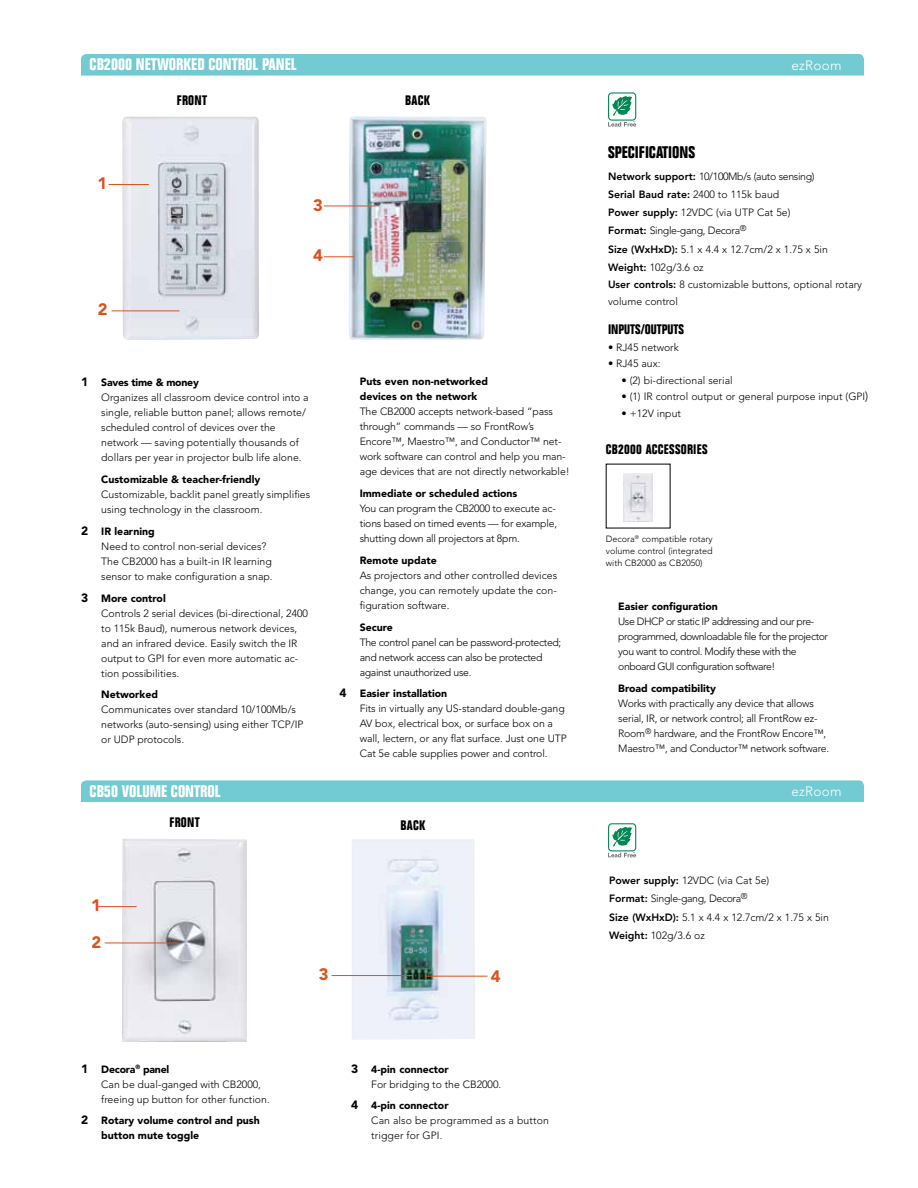
<style>
.page{position:relative;width:918px;height:1188px;background:#fff}
.page>*{position:absolute;margin:0;border:0;box-sizing:border-box;transform-origin:0 0}
.t1{font:700 condensed 16.5px "Folio";color:#fff}
.t2{font:700 condensed 16.5px "Folio";color:#000}
.t3{font:900 16.5px/36.3px "Avenir";color:#d9531e}
.t4{font:700 condensed 13.5px "Folio";letter-spacing:.02em;color:#000}
.t5{font:300 13.5px "Avenir";letter-spacing:.02em;color:#fff}
.t6{font:300 10.5px/15px "Avenir";color:#000}
.t7{font:300 10.5px/15px "Avenir";letter-spacing:-.02em;color:#000}
.t8{font:900 10.5px/15px "Avenir";color:#000}
.t9{font:300 10.5px/15px "Avenir";letter-spacing:-.04em;color:#000}
.t10{font:300 10.5px/15px "Avenir";letter-spacing:-.03em;color:#000}
.t11{font:300 9px/12px "Avenir";color:#000;text-align:justify}
.s1{font-weight:900;font-size:12px}
.s2{font-weight:900}
.s3{font-weight:800}
.s4{font-size:12px}
</style>
<div class="page">
<div style="left:81px;top:54px;width:783px;height:22px;background:#72cbd2"></div>
<img style="left:122px;top:116px;width:137px;height:224px">
<hr style="left:111px;top:311px;width:68px;height:1px;background:#d9531e">
<hr style="left:108px;top:184px;width:41px;height:1px;background:#d9531e">
<div style="left:608px;top:92px;width:28px;height:29px;border:1px solid #008752;border-radius:3px"></div>
<svg style="left:608px;top:96px;width:28px;height:31px"></svg>
<img style="left:348px;top:116px;width:139px;height:224px">
<hr style="left:324px;top:206px;width:51px;height:1px;background:#d9531e">
<hr style="left:324px;top:256px;width:30px;height:1px;background:#d9531e">
<img style="left:623px;top:473px;width:30px;height:49px">
<div style="left:81px;top:780px;width:783px;height:22px;background:#72cbd2"></div>
<img style="left:122px;top:838px;width:124px;height:204px">
<hr style="left:105px;top:943px;width:73px;height:1px;background:#d9531e">
<hr style="left:97px;top:906px;width:40px;height:1px;background:#d9531e">
<img style="left:352px;top:839px;width:123px;height:201px">
<hr style="left:332px;top:975px;width:81px;height:1px;background:#d9531e">
<hr style="left:426px;top:976px;width:62px;height:1px;background:#d9531e">
<div style="left:608px;top:823px;width:28px;height:28px;border:1px solid #008752;border-radius:3px"></div>
<svg style="left:608px;top:827px;width:28px;height:30px"></svg>
<h1 class="t1" style="left:90px;top:55px;width:95px">CB2000 NETWORKED</h1>
<h1 class="t1" style="left:209px;top:55px;width:90px">CONTROL PANEL</h1>
<h1 class="t3" style="left:97px;top:165px;width:11px">1</h1>
<h1 class="t3" style="left:98px;top:291px;width:11px">2</h1>
<p class="t4" style="left:177px;top:93px;width:19px">FRONT</p>
<p class="t4" style="left:405px;top:93px;width:26px">BACK</p>
<h1 class="t3" style="left:313px;top:187px;width:11px">3</h1>
<h1 class="t3" style="left:313px;top:237px;width:11px">4</h1>
<p class="t6" style="left:101px;top:375px;width:209px;text-indent:-20px"><span class="s1">1</span> <span class="s2">Saves time &amp; money<br></span>Organizes all classroom device control into a single, reliable button panel; allows remote/ scheduled control of devices over the network — saving potentially thousands of dollars per year in projector bulb life alone.</p>
<p class="t8" style="left:101px;top:472px;width:161px">Customizable &amp; teacher-friendly</p>
<p class="t6" style="left:101px;top:487px;width:211px">Customizable, backlit panel greatly simplifies using technology in the classroom.</p>
<p class="t6" style="left:101px;top:524px;width:173px;text-indent:-20px"><span class="s1">2</span> <span class="s2">IR learning<br></span>Need to control non-serial devices?<br>The CB2000 has a built-in IR learning sensor to make configuration a snap.</p>
<p class="t6" style="left:101px;top:591px;width:208px;text-indent:-20px"><span class="s1">3</span> <span class="s2">More control<br></span>Controls 2 serial devices (bi-directional, 2400 to 115k Baud), numerous network devices, and an infrared device. Easily switch the IR output to GPI for even more automatic ac&shy;tion possibilities.</p>
<p class="t8" style="left:101px;top:687px;width:58px">Networked</p>
<p class="t6" style="left:101px;top:702px;width:204px">Communicates over standard 10/100Mb/s networks (auto-sensing) using either TCP/IP or UDP protocols.</p>
<p class="t8" style="left:360px;top:374px;width:130px">Puts even non-networked devices on the network</p>
<p class="t6" style="left:360px;top:404px;width:211px">The CB2000 accepts network-based “pass through” commands — so FrontRow’s Encore™, Maestro™, and Conductor™ net&shy;work software can control and help you man&shy;age devices that are not directly networkable!</p>
<p class="t8" style="left:360px;top:486px;width:159px">Immediate or scheduled actions</p>
<p class="t7" style="left:360px;top:501px;width:199px">You can program the CB2000 to execute ac&shy;tions based on timed events — for example, shutting down all projectors at 8pm.</p>
<p class="t8" style="left:360px;top:553px;width:78px">Remote update</p>
<p class="t6" style="left:360px;top:568px;width:199px;text-align:justify">As projectors and other controlled devices change, you can remotely update the con&shy;figuration software.</p>
<p class="t8" style="left:360px;top:619px;width:35px">Secure</p>
<p class="t10" style="left:360px;top:634px;width:203px">The control panel can be password-protected; and network access can also be protected against unauthorized use.</p>
<p class="t6" style="left:360px;top:686px;width:208px;text-indent:-20px"><span class="s1">4</span> <span class="s2">Easier installation<br></span>Fits in virtually any US-standard double-gang AV box, electrical box, or surface box on a wall, lectern, or any flat surface. Just one UTP Cat 5e cable supplies power and control.</p>
<p class="t5" style="left:791px;top:57px;width:52px">ezRoom</p>
<h1 class="t2" style="left:608px;top:143px;width:45px">SPECIFICATIONS</h1>
<p class="t6" style="left:608px;top:168px;width:256px;line-height:18px"><span class="s3">Network support:</span> 10/100Mb/s (auto sensing)<br><span class="s3">Serial Baud rate:</span> 2400 to 115k baud<br><span class="s3">Power supply:</span> 12VDC (via UTP Cat 5e)<br><span class="s3">Format:</span> Single-gang, Decora<sup>®<br></sup><span class="s3">Size (WxHxD):</span> 5.1 x 4.4 x 12.7cm/2 x 1.75 x 5in <span class="s3">Weight:</span> 102g/3.6 oz<br><span class="s3">User controls:</span> 8 customizable buttons, optional rotary</p>
<p class="t6" style="left:608px;top:294px;width:71px">volume control</p>
<p class="t4" style="left:608px;top:322px;width:72px">INPUTS/OUTPUTS</p>
<p class="t6" style="left:608px;top:340px;width:72px">• RJ45 network</p>
<p class="t6" style="left:608px;top:356px;width:54px">• RJ45 aux:</p>
<p class="t6" style="left:622px;top:373px;width:113px">• (2) bi-directional serial</p>
<p class="t6" style="left:622px;top:389px;width:248px">• (1) IR control output or general purpose input (GPI<span class="s4">)</span></p>
<p class="t6" style="left:622px;top:406px;width:61px">• +12V input</p>
<p class="t4" style="left:606px;top:441px;width:103px">CB2000 ACCESSORIES</p>
<p class="t11" style="left:606px;top:533px;width:108px">Decora<sup>®</sup> compatible rotary volume control (integrated with CB2000 as CB2050)</p>
<p class="t8" style="left:618px;top:599px;width:101px">Easier configuration</p>
<p class="t9" style="left:618px;top:614px;width:211px">Use DHCP or static IP addressing and our pre&shy;programmed, downloadable file for the projector you want to control. Modify these with the onboard GUI configuration software!</p>
<p class="t8" style="left:618px;top:681px;width:99px">Broad compatibility</p>
<p class="t7" style="left:618px;top:696px;width:213px">Works with practically any device that allows serial, IR, or network control; all FrontRow ez-Room<sup>®</sup> hardware, and the FrontRow Encore™, Maestro™, and Conductor™ network software.</p>
<h1 class="t1" style="left:90px;top:782px;width:133px">CB50 VOLUME CONTROL</h1>
<p class="t5" style="left:791px;top:784px;width:52px">ezRoom</p>
<h1 class="t3" style="left:91px;top:887px;width:12px">1<br>2</h1>
<p class="t4" style="left:169px;top:815px;width:19px">FRONT</p>
<p class="t4" style="left:400px;top:818px;width:26px">BACK</p>
<h1 class="t3" style="left:319px;top:956px;width:11px">3</h1>
<h1 class="t3" style="left:491px;top:958px;width:11px">4</h1>
<p class="t6" style="left:101px;top:1061px;width:170px;text-indent:-20px"><span class="s1">1</span> <span class="s2">Decora</span><sup>®</sup> <span class="s2">panel<br></span>Can be dual-ganged with CB2000, freeing up button for other function.</p>
<p class="t8" style="left:101px;top:1113px;width:160px;text-indent:-20px"><span class="s4">2</span> Rotary volume control and push button mute toggle</p>
<p class="t6" style="left:371px;top:1061px;width:132px;text-indent:-20px"><span class="s1">3</span> <span class="s2">4-pin connector<br></span>For bridging to the CB2000.</p>
<p class="t6" style="left:371px;top:1098px;width:179px;text-indent:-20px"><span class="s1">4</span> <span class="s2">4-pin connector<br></span>Can also be programmed as a button trigger for GPI.</p>
<p class="t6" style="left:609px;top:871px;width:221px;line-height:18.5px"><span class="s3">Power supply:</span> 12VDC (via Cat 5e)<br><span class="s3">Format:</span> Single-gang, Decora<sup>®<br></sup><span class="s3">Size (WxHxD):</span> 5.1 x 4.4 x 12.7cm/2 x 1.75 x 5in<br><span class="s3">Weight:</span> 102g/3.6 oz</p>
</div>
